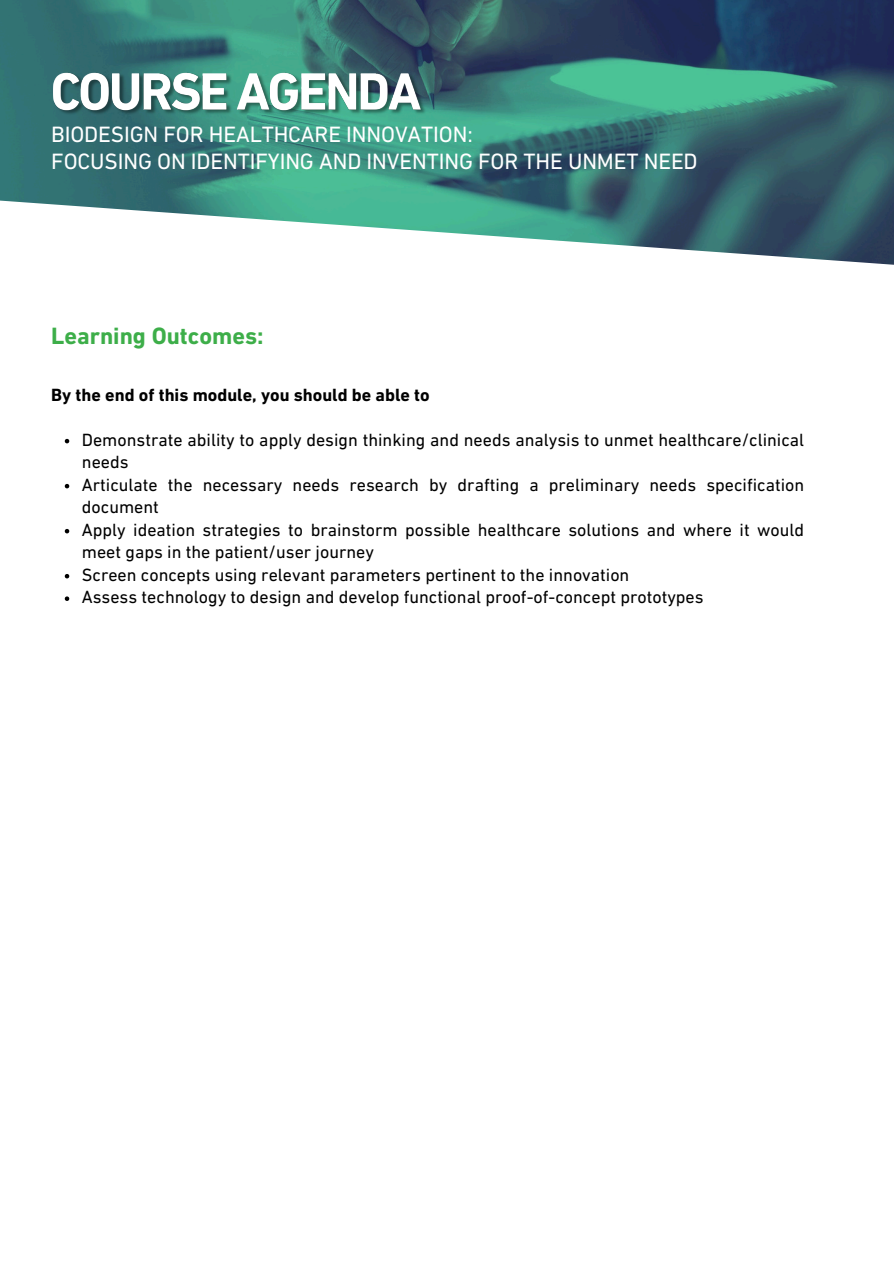
<style>
.page{position:relative;width:894px;height:1264px;background:#fff}
.page>*{position:absolute;margin:0;border:0;box-sizing:border-box;transform-origin:0 0}
.t1{font:700 24px "DIN Next LT Pro";color:#3dae49}
.t2{font:22.5px/27px "DIN Next LT Pro";letter-spacing:-.005em;color:#fff}
.t3{font:18px/22.5px "DIN Next LT Pro";color:#000}
.t4{font:700 18px "DIN Next LT Pro";color:#000}
</style>
<div class="page">
<img style="left:0;top:0;width:893px;height:152px">
<svg style="left:0;top:152px;width:893px;height:448px"></svg>
<img style="left:51px;top:69px;width:379px;height:54px">
<svg style="left:65px;top:439px;width:4px;height:4px"></svg>
<svg style="left:65px;top:484px;width:4px;height:4px"></svg>
<svg style="left:65px;top:529px;width:4px;height:4px"></svg>
<svg style="left:65px;top:574px;width:4px;height:4px"></svg>
<svg style="left:65px;top:596px;width:4px;height:5px"></svg>
<p class="t2" style="left:51px;top:122px;width:647px">BIODESIGN FOR HEALTHCARE INNOVATION:<br>FOCUSING ON IDENTIFYING AND INVENTING FOR THE UNMET NEED</p>
<p class="t1" style="left:51px;top:326px;width:214px">Learning Outcomes:</p>
<h2 class="t4" style="left:51px;top:387px;width:380px">By the end of this module, you should be able to</h2>
<p class="t3" style="left:82px;top:430px;width:723px">Demonstrate ability to apply design thinking and needs analysis to unmet healthcare/clinical needs</p>
<h3 class="t3" style="left:82px;top:475px;width:723px">Articulate the necessary needs research by drafting a preliminary needs specification document</h3>
<h4 class="t3" style="left:82px;top:520px;width:723px">Apply ideation strategies to brainstorm possible healthcare solutions and where it would meet gaps in the patient/user journey</h4>
<p class="t3" style="left:82px;top:565px;width:549px">Screen concepts using relevant parameters pertinent to the innovation</p>
<p class="t3" style="left:82px;top:587px;width:623px">Assess technology to design and develop functional proof-of-concept prototypes</p>
</div>
